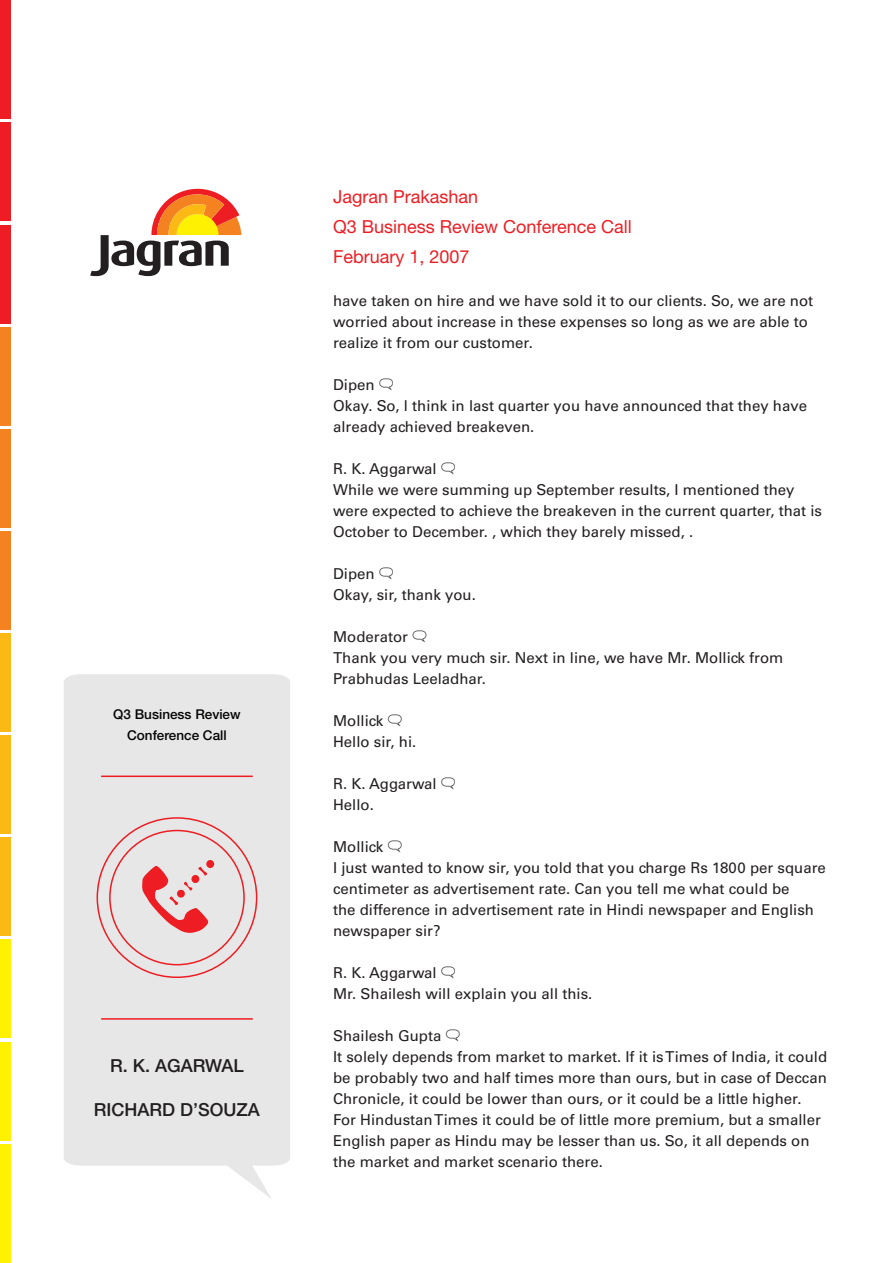
<style>
.page{position:relative;width:893px;height:1263px;background:#fff}
.page>*{position:absolute;margin:0;border:0;box-sizing:border-box;transform-origin:0 0}
.t1{font:18px/30px "Helvetica Neue";color:#ee1d23}
.t2{font:500 18px "Helvetica Neue";color:#231f20}
.t3{font:15px/21px "Univers LT Std";color:#231f20}
.t4{font:500 13.5px/21px "Helvetica Neue";color:#040503;text-align:center}
.s1{font-family:"Talk Balloons"}
</style>
<div class="page">
<svg style="left:64px;top:674px;width:226px;height:524px;background:#e7e6e5"></svg>
<hr style="left:101px;top:1018px;width:152px;height:2px;background:#ee1d23">
<hr style="left:101px;top:775px;width:152px;height:2px;background:#ee1d23">
<svg style="left:142px;top:860px;width:72px;height:73px;background:#e8abac"></svg>
<div style="left:0;top:327px;width:11px;height:98px;background:#f58220"></div>
<div style="left:0;top:429px;width:11px;height:98px;background:#f58220"></div>
<div style="left:0;top:531px;width:11px;height:99px;background:#f58220"></div>
<div style="left:0;top:0;width:11px;height:119px;background:#ee1d23"></div>
<div style="left:0;top:123px;width:11px;height:98px;background:#ee1d23"></div>
<div style="left:0;top:225px;width:11px;height:98px;background:#ee1d23"></div>
<div style="left:0;top:633px;width:11px;height:99px;background:#fcb814"></div>
<div style="left:0;top:735px;width:11px;height:99px;background:#fcb814"></div>
<div style="left:0;top:838px;width:11px;height:98px;background:#fcb814"></div>
<div style="left:0;top:940px;width:11px;height:98px;background:#fff101"></div>
<div style="left:0;top:1042px;width:11px;height:98px;background:#fff101"></div>
<div style="left:0;top:1144px;width:11px;height:119px;background:#fff101"></div>
<svg style="left:90px;top:188px;width:151px;height:88px"></svg>
<p class="t4" style="left:113px;top:704px;width:129px">Q3 Business Review<br>Conference Call</p>
<p class="t2" style="left:110px;top:1055px;width:135px">R. K. AGARWAL</p>
<p class="t2" style="left:94px;top:1098px;width:168px">RICHARD D’SOUZA</p>
<p class="t1" style="left:333px;top:181px;width:300px">Jagran Prakashan<br>Q3 Business Review Conference Call<br>February 1, 2007</p>
<p class="t3" style="left:333px;top:290px;width:482px">have taken on hire and we have sold it to our clients. So, we are not worried about increase in these expenses so long as we are able to realize it from our customer.</p>
<p class="t3" style="left:333px;top:374px;width:475px">Dipen <span class="s1">L<br></span>Okay. So, l think in last quarter you have announced that they have already achieved breakeven.</p>
<p class="t3" style="left:333px;top:458px;width:490px">R. K. Aggarwal <span class="s1">L<br></span>While we were summing up September results, I mentioned they were expected to achieve the breakeven in the current quarter, that is October to December. , which they barely missed, .</p>
<p class="t3" style="left:333px;top:563px;width:144px">Dipen <span class="s1">L<br></span>Okay, sir, thank you.</p>
<p class="t3" style="left:333px;top:626px;width:452px">Moderator <span class="s1">L<br></span>Thank you very much sir. Next in line, we have Mr. Mollick from<br>Prabhudas Leeladhar.</p>
<p class="t3" style="left:333px;top:710px;width:85px">Mollick <span class="s1">L<br></span>Hello sir, hi.</p>
<p class="t3" style="left:333px;top:773px;width:124px">R. K. Aggarwal <span class="s1">L<br></span>Hello.</p>
<p class="t3" style="left:333px;top:836px;width:494px">Mollick <span class="s1">L<br></span>I just wanted to know sir, you told that you charge Rs 1800 per square centimeter as advertisement rate. Can you tell me what could be<br>the difference in advertisement rate in Hindi newspaper and English newspaper sir?</p>
<p class="t3" style="left:333px;top:962px;width:261px">R. K. Aggarwal <span class="s1">L<br></span>Mr. Shailesh will explain you all this.</p>
<p class="t3" style="left:333px;top:1025px;width:496px">Shailesh Gupta <span class="s1">L<br></span>It solely depends from market to market. If it is Times of India, it could be probably two and half times more than ours, but in case of Deccan Chronicle, it could be lower than ours, or it could be a little higher.<br>For Hindustan Times it could be of little more premium, but a smaller English paper as Hindu may be lesser than us. So, it all depends on the market and market scenario there.</p>
</div>
